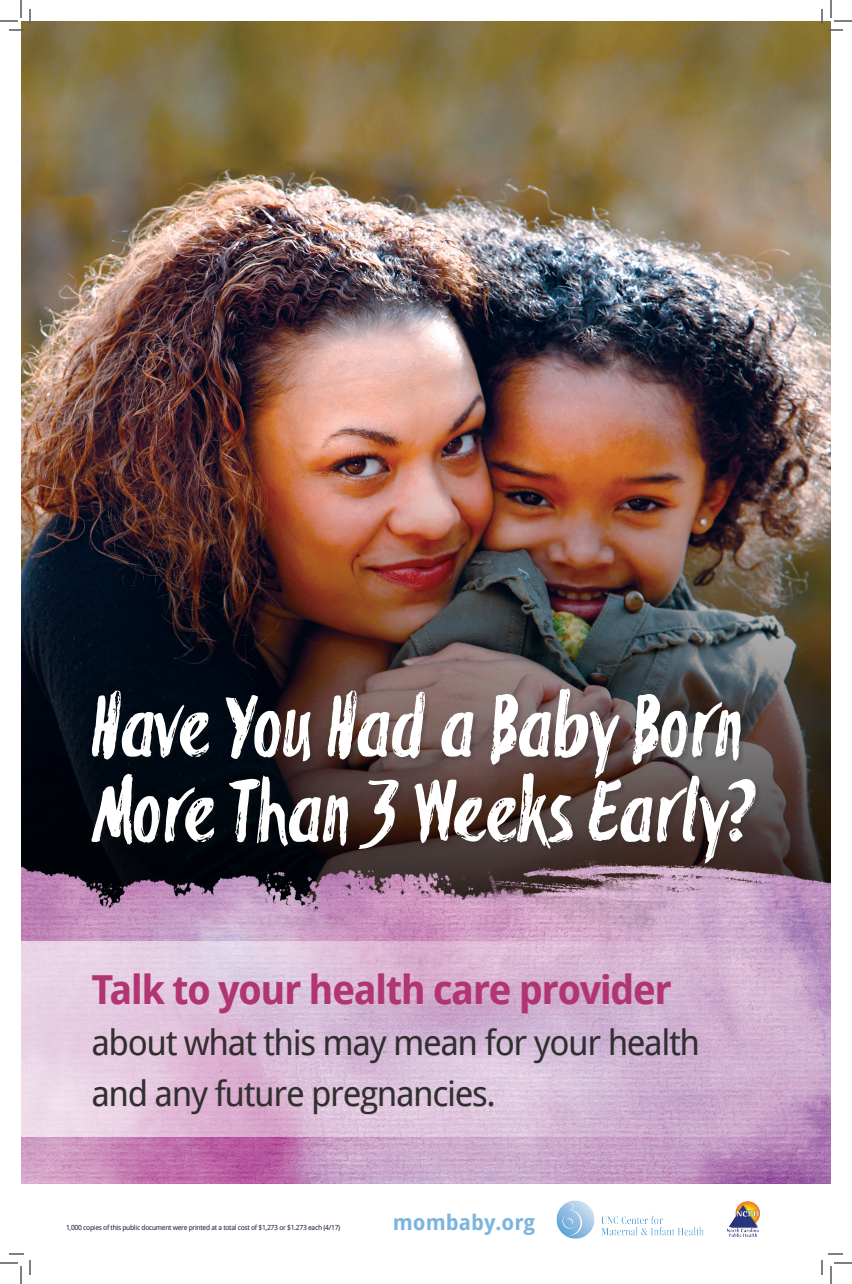
<style>
.page{position:relative;width:852px;height:1284px;background:#fff}
.page>*{position:absolute;margin:0;border:0;box-sizing:border-box;transform-origin:0 0}
.t1{font:87.6px/85.2px "Blackflower";color:#fff}
.t2{font:700 40px "Droid Sans";letter-spacing:-.04em;color:#b13573}
.t3{font:35px/51px "Droid Sans";letter-spacing:-.04em;color:#312f30}
.t4{font:700 21.4px "Droid Sans";color:#7db4de}
.t5{font:7px "Droid Sans";letter-spacing:-.04em;color:#241c38}
</style>
<div class="page">
<img style="left:21px;top:21px;width:810px;height:279px">
<img style="left:21px;top:300px;width:810px;height:416px">
<img style="left:21px;top:716px;width:810px;height:467px">
<div style="left:91px;top:688px;width:670px;height:181px;background:#231f20;opacity:.21"></div>
<img style="left:557px;top:1200px;width:147px;height:39px">
<svg style="left:727px;top:1228px;width:30px;height:9px"></svg>
<img style="left:728px;top:1201px;width:33px;height:35px">
<svg style="left:21px;top:942px;width:810px;height:195px;background:#d9bbd7"></svg>
<svg style="left:0;top:0;width:31px;height:31px"></svg>
<svg style="left:0;top:1253px;width:31px;height:31px"></svg>
<svg style="left:821px;top:0;width:31px;height:31px"></svg>
<svg style="left:821px;top:1253px;width:31px;height:31px"></svg>
<p class="t1" style="left:91px;top:689px;width:666px">Have You Had a Baby Born<br>More Than 3 Weeks Early?</p>
<p class="t2" style="left:91px;top:961px;width:582px">Talk to your health care provider</p>
<p class="t3" style="left:91px;top:1016px;width:610px">about what this may mean for your health and any future pregnancies.</p>
<p class="t5" style="left:66px;top:1222px;width:276px">1,000 copies of this public document were printed at a total cost of $1,273 or $1.273 each (4/17)</p>
<p class="t4" style="left:393px;top:1207px;width:144px">mombaby.org</p>
</div>
